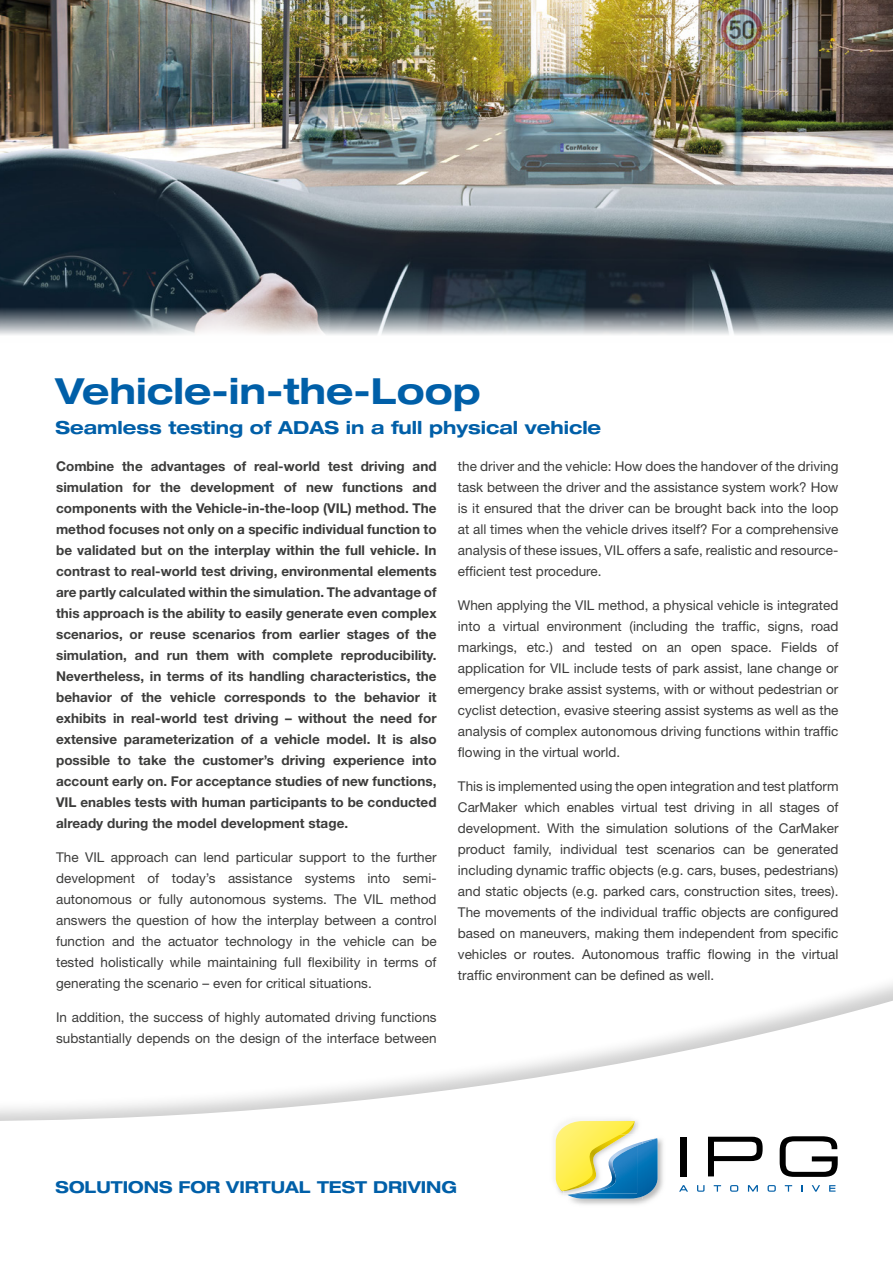
<style>
.page{position:relative;width:893px;height:1263px;background:#fff}
.page>*{position:absolute;margin:0;border:0;box-sizing:border-box;transform-origin:0 0}
.t1{font:700 expanded 36px "Helvetica Neue LT Pro";color:#005fa8}
.t2{font:700 expanded 18px "Helvetica Neue LT Pro";color:#005fa8}
.t3{font:700 expanded 16.5px "Helvetica Neue LT Pro";color:#005fa8}
.t4{font:13.5px/21px "Helvetica Neue LT";letter-spacing:.005em;color:#3c3c3b;text-align:justify}
.t5{font:700 13.5px/21px "Helvetica Neue LT";letter-spacing:.005em;color:#3c3c3b;text-align:justify}
</style>
<div class="page">
<svg style="left:0;top:986px;width:893px;height:206px"></svg>
<div style="left:680px;top:1137px;width:6px;height:39px;background:#000"></div>
<svg style="left:708px;top:1137px;width:55px;height:39px"></svg>
<svg style="left:780px;top:1136px;width:58px;height:41px"></svg>
<svg style="left:679px;top:1185px;width:9px;height:6px"></svg>
<svg style="left:697px;top:1185px;width:7px;height:7px"></svg>
<svg style="left:714px;top:1185px;width:7px;height:6px"></svg>
<svg style="left:730px;top:1185px;width:8px;height:7px"></svg>
<svg style="left:748px;top:1185px;width:10px;height:6px"></svg>
<svg style="left:768px;top:1185px;width:8px;height:7px"></svg>
<svg style="left:785px;top:1185px;width:7px;height:6px"></svg>
<svg style="left:801px;top:1185px;width:2px;height:6px"></svg>
<svg style="left:812px;top:1185px;width:8px;height:6px"></svg>
<svg style="left:829px;top:1185px;width:6px;height:6px"></svg>
<img style="left:570px;top:1134px;width:97px;height:71px">
<img style="left:548px;top:1113px;width:89px;height:79px">
<img style="left:554px;top:1116px;width:83px;height:76px">
<svg style="left:556px;top:1121px;width:102px;height:77px"></svg>
<img style="left:0;top:0;width:893px;height:335px">
<h1 class="t1" style="left:56px;top:367px;width:427px">Vehicle-in-the-Loop</h1>
<h2 class="t2" style="left:56px;top:416px;width:547px">Seamless testing of ADAS in a full physical vehicle</h2>
<p class="t5" style="left:56px;top:456px;width:382px">Combine the advantages of real-world test driving and simulation for the development of new functions and components with the Vehicle-in-the-loop (VIL) method. The method focuses not only on a specific individual function to be validated but on the interplay within the full vehicle. In contrast to real-world test driving, environmental elements are partly calculated within the simulation. The advantage of this approach is the ability to easily generate even complex scenarios, or reuse scenarios from earlier stages of the simulation, and run them with complete reproducibility.<br>Nevertheless, in terms of its handling characteristics, the behavior of the vehicle corresponds to the behavior it exhibits in real-world test driving – without the need for extensive parameterization of a vehicle model. It is also possible to take the customer’s driving experience into account early on. For acceptance studies of new functions, VIL enables tests with human participants to be conducted already during the model development stage.</p>
<p class="t4" style="left:56px;top:846px;width:382px">The VIL approach can lend particular support to the further development of today’s assistance systems into semi&shy;autonomous or fully autonomous systems. The VIL method answers the question of how the interplay between a control function and the actuator technology in the vehicle can be tested holistically while maintaining full flexibility in terms of generating the scenario – even for critical situations.</p>
<p class="t4" style="left:56px;top:1006px;width:382px">In addition, the success of highly automated driving functions substantially depends on the design of the interface between</p>
<p class="t4" style="left:458px;top:456px;width:382px">the driver and the vehicle: How does the handover of the driving task between the driver and the assistance system work? How is it ensured that the driver can be brought back into the loop at all times when the vehicle drives itself? For a comprehensive analysis of these issues, VIL offers a safe, realistic and resource&shy;efficient test procedure.</p>
<p class="t4" style="left:458px;top:595px;width:382px">When applying the VIL method, a physical vehicle is integrated into a virtual environment (including the traffic, signs, road markings, etc.) and tested on an open space. Fields of application for VIL include tests of park assist, lane change or emergency brake assist systems, with or without pedestrian or cyclist detection, evasive steering assist systems as well as the analysis of complex autonomous driving functions within traffic flowing in the virtual world.</p>
<p class="t4" style="left:458px;top:775px;width:382px">This is implemented using the open integration and test platform CarMaker which enables virtual test driving in all stages of development. With the simulation solutions of the CarMaker product family, individual test scenarios can be generated including dynamic traffic objects (e.g. cars, buses, pedestrians) and static objects (e.g. parked cars, construction sites, trees).<br>The movements of the individual traffic objects are configured based on maneuvers, making them independent from specific vehicles or routes. Autonomous traffic flowing in the virtual traffic environment can be defined as well.</p>
<p class="t3" style="left:56px;top:1176px;width:403px">SOLUTIONS FOR VIRTUAL TEST DRIVING</p>
</div>
